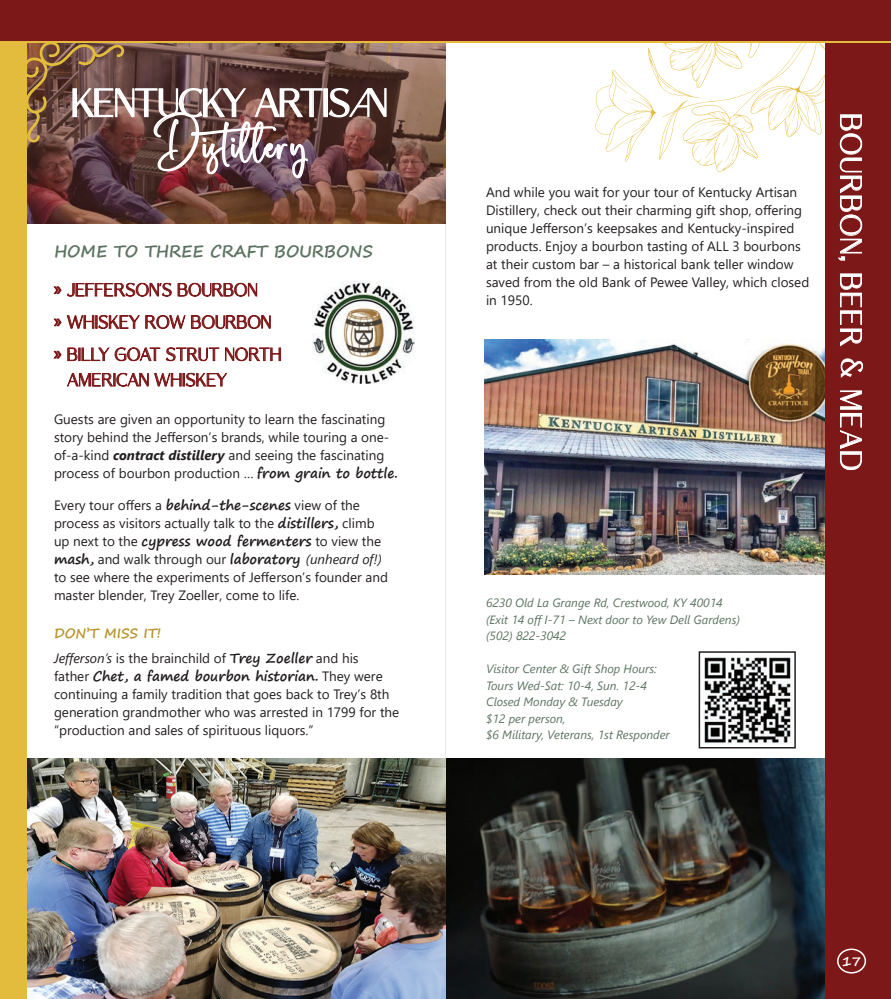
<style>
.page{position:relative;width:891px;height:999px;background:#fff}
.page>*{position:absolute;margin:0;border:0;box-sizing:border-box;transform-origin:0 0}
.t1{font:39px "Northern Worssley";letter-spacing:.01em;color:#fff}
.t2{font:36px "Rothary";letter-spacing:.05em;color:#fff}
.t3{font:30px "Northern Worssley";letter-spacing:.08em;color:#fff}
.t4{font:18px/32.2px "Northern Worssley";letter-spacing:.04em;color:#7d1819}
.t5{font:700 16.5px "Segoe Print";color:#5c7361}
.t6{font:13.5px/18px "Segoe UI";color:#231f20}
.t7{font:700 13.5px "Segoe Print";color:#211d1f}
.t8{font:700 13.5px "Segoe Print";color:#ba942e}
.t9{font:700 13.5px "Segoe Print";color:#fff}
.t10{font:italic 12px/16.5px "Segoe UI";color:#5c7361}
.s1{font-family:"Myriad Pro"}
.s2{font-weight:700;font-style:italic}
.s3{font-family:"Segoe Print";font-weight:700}
.s4{font-family:"Segoe Print";font-weight:700;color:#211d1f}
.s5{font-family:"Segoe UI";font-weight:400;color:#231f20}
.s6{font-style:italic}
.s7{color:#231f20}
</style>
<div class="page">
<hr style="left:445px;top:14px;width:1px;height:972px;background:#e6e7e9">
<img style="left:387px;top:43px;width:59px;height:181px">
<svg style="left:53px;top:282px;width:204px;height:15px"></svg>
<svg style="left:53px;top:314px;width:218px;height:15px"></svg>
<svg style="left:53px;top:347px;width:228px;height:15px"></svg>
<svg style="left:67px;top:372px;width:161px;height:15px"></svg>
<img style="left:313px;top:282px;width:102px;height:101px">
<img style="left:484px;top:340px;width:342px;height:235px">
<img style="left:703px;top:657px;width:89px;height:87px">
<div style="left:699px;top:651px;width:97px;height:97px;border:2px solid #231f20"></div>
<img style="left:27px;top:759px;width:799px;height:240px">
<div style="left:826px;top:1px;width:65px;height:998px;background:#7d1819"></div>
<svg style="left:595px;top:43px;width:268px;height:218px"></svg>
<svg style="left:840px;top:273px;width:22px;height:74px"></svg>
<svg style="left:840px;top:358px;width:23px;height:20px"></svg>
<svg style="left:840px;top:390px;width:22px;height:80px"></svg>
<img style="left:27px;top:43px;width:360px;height:181px">
<div style="left:0;top:37px;width:27px;height:962px;background:#e3bc3e"></div>
<svg style="left:5px;top:40px;width:886px;height:3px;background:#c18531"></svg>
<div style="left:0;top:0;width:891px;height:40px;background:#7d1819"></div>
<div style="left:837px;top:949px;width:29px;height:25px;border:2px solid #fff;border-radius:50%"></div>
<h1 class="t1" style="left:72px;top:85px;width:317px">KENTUCKY ARTISAN</h1>
<h2 class="t2" style="left:151px;top:120px;width:159px">Distillery</h2>
<p class="t5" style="left:54px;top:236px;width:321px">HOME TO THREE CRAFT BOURBONS</p>
<h3 class="t4" style="left:54px;top:275px;width:229px"><span class="s1">»</span> JEFFERSON’S BOURBON<br><span class="s1">»</span> WHISKEY ROW BOURBON <span class="s1">»</span> BILLY GOAT STRUT NORTH</h3>
<h3 class="t4" style="left:68px;top:365px;width:161px">AMERICAN WHISKEY</h3>
<p class="t6" style="left:54px;top:409px;width:345px">Guests are given an opportunity to learn the fascinating story behind the Jefferson’s brands, while touring a one&shy;of-a-kind <span class="s2">contract distillery</span> and seeing the fascinating process of bourbon production … <span class="s3">from grain to bottle.</span></p>
<p class="t6" style="left:54px;top:495px;width:322px">Every tour offers a <span class="s4">behind-the-scenes</span> view of the process as visitors actually talk to the <span class="s4">distillers,</span> climb</p>
<p class="t7" style="left:54px;top:529px;width:329px"><span class="s5">up next to the</span> cypress wood fermenters <span class="s5">to view the</span></p>
<p class="t6" style="left:54px;top:549px;width:336px"><span class="s4">mash,</span> and walk through our <span class="s4">laboratory</span> <span class="s6">(unheard of!) </span>to see where the experiments of Jefferson’s founder and master blender, Trey Zoeller, come to life.</p>
<p class="t8" style="left:54px;top:621px;width:109px">DON’T MISS IT!</p>
<p class="t6" style="left:54px;top:648px;width:306px"><span class="s6">Jefferson’s</span> is the brainchild of <span class="s3">Trey Zoeller</span> and his</p>
<p class="t7" style="left:54px;top:664px;width:330px"><span class="s5">father</span> <span class="s7">Chet,</span> a famed bourbon historian. <span class="s5">They were</span></p>
<p class="t6" style="left:54px;top:684px;width:347px">continuing a family tradition that goes back to Trey’s 8th generation grandmother who was arrested in 1799 for the “production and sales of spirituous liquors.”</p>
<p class="t6" style="left:486px;top:182px;width:325px">And while you wait for your tour of Kentucky Artisan Distillery, check out their charming gift shop, offering unique Jefferson’s keepsakes and Kentucky-inspired products. Enjoy a bourbon tasting of ALL 3 bourbons at their custom bar – a historical bank teller window saved from the old Bank of Pewee Valley, which closed in 1950.</p>
<h3 class="t3" style="left:864px;top:114px;width:358px;rotate:90deg">BOURBON, BEER &amp; MEAD</h3>
<p class="t10" style="left:486px;top:593px;width:256px">6230 Old La Grange Rd, Crestwood, KY 40014 (Exit 14 off I-71 – Next door to Yew Dell Gardens) (502) 822-3042</p>
<p class="t10" style="left:486px;top:659px;width:185px">Visitor Center &amp; Gift Shop Hours:<br>Tours Wed-Sat: 10-4, Sun. 12-4<br>Closed Monday &amp; Tuesday<br>$12 per person,<br>$6 Military, Veterans, 1st Responder</p>
<p class="t9" style="left:842px;top:949px;width:21px">17</p>
</div>
